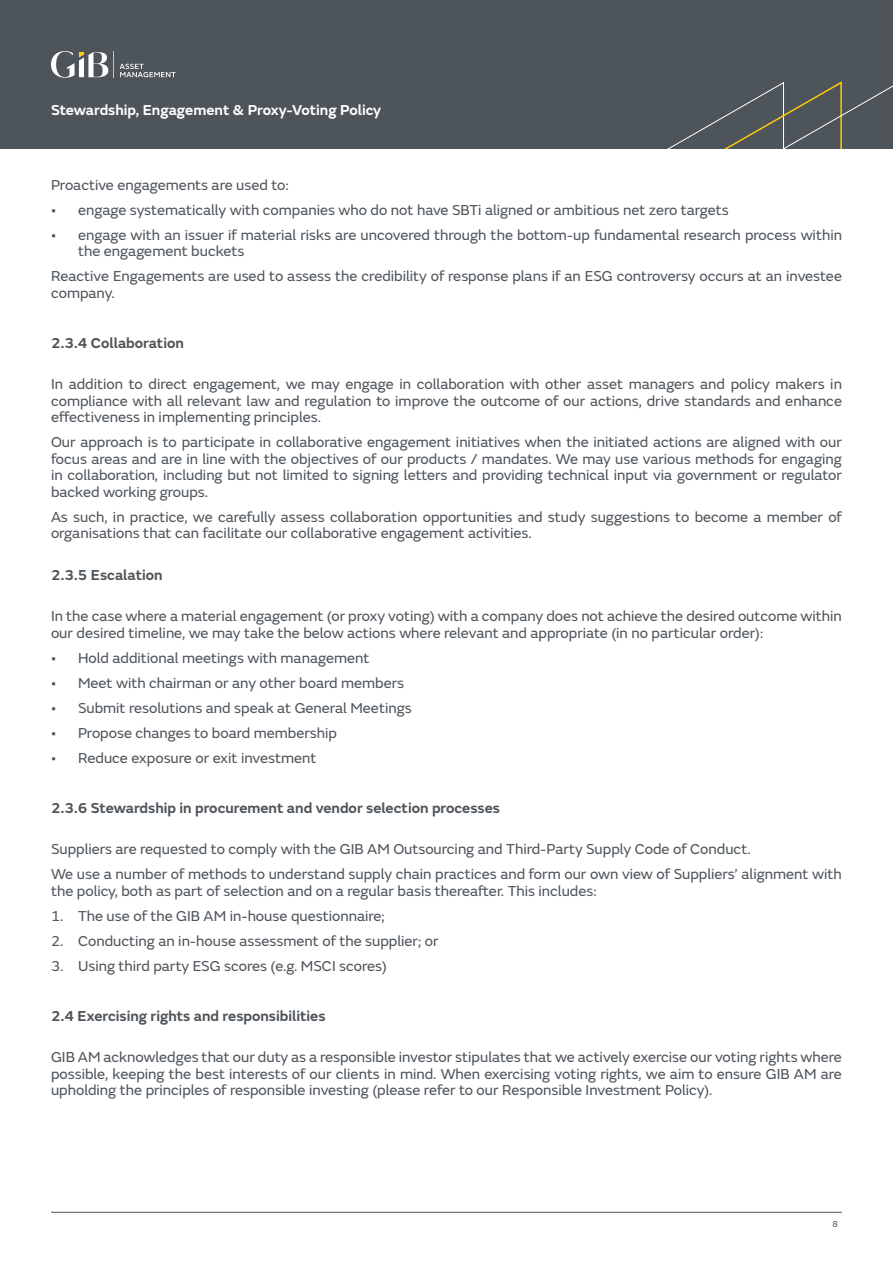
<style>
.page{position:relative;width:893px;height:1263px;background:#fff}
.page>*{position:absolute;margin:0;border:0;box-sizing:border-box;transform-origin:0 0}
.Body{font:15px/16.5px "FS Emeric";color:#4d545a}
.Subhead{font:600 15px "FS Emeric";color:#4d545a}
.t1{font:600 15px "FS Emeric";color:#fff}
.t2{font:9px "FS Emeric";color:#4d545a}
</style>
<div class="page">
<div style="left:0;top:0;width:893px;height:149px;background:#4d545a"></div>
<svg style="left:51px;top:51px;width:125px;height:27px"></svg>
<svg style="left:667px;top:81px;width:226px;height:68px"></svg>
<hr style="left:51px;top:1212px;width:791px;height:1px;background:#4d545a">
<p class="t1" style="left:51px;top:99px;width:332px">Stewardship, Engagement &amp; Proxy-Voting Policy</p>
<p class="Body" style="left:51px;top:175px;width:239px">Proactive engagements are used to:</p>
<p class="Body" style="left:51px;top:200px;width:679px">• engage systematically with companies who do not have SBTi aligned or ambitious net zero targets</p>
<p class="Body" style="left:78px;top:225px;width:765px;text-indent:-27px">• engage with an issuer if material risks are uncovered through the bottom-up fundamental research process within the engagement buckets</p>
<p class="Body" style="left:51px;top:267px;width:792px">Reactive Engagements are used to assess the credibility of response plans if an ESG controversy occurs at an investee company.</p>
<p class="Subhead" style="left:51px;top:331px;width:134px">2.3.4 Collaboration</p>
<p class="Body" style="left:51px;top:375px;width:792px;text-align:justify">In addition to direct engagement, we may engage in collaboration with other asset managers and policy makers in compliance with all relevant law and regulation to improve the outcome of our actions, drive standards and enhance effectiveness in implementing principles.</p>
<p class="Body" style="left:51px;top:433px;width:792px;text-align:justify">Our approach is to participate in collaborative engagement initiatives when the initiated actions are aligned with our focus areas and are in line with the objectives of our products / mandates. We may use various methods for engaging in collaboration, including but not limited to signing letters and providing technical input via government or regulator backed working groups.</p>
<p class="Body" style="left:51px;top:507px;width:792px">As such, in practice, we carefully assess collaboration opportunities and study suggestions to become a member of organisations that can facilitate our collaborative engagement activities.</p>
<p class="Subhead" style="left:51px;top:563px;width:113px">2.3.5 Escalation</p>
<p class="Body" style="left:51px;top:607px;width:792px">In the case where a material engagement (or proxy voting) with a company does not achieve the desired outcome within our desired timeline, we may take the below actions where relevant and appropriate (in no particular order):</p>
<p class="Body" style="left:51px;top:648px;width:320px">• Hold additional meetings with management</p>
<p class="Body" style="left:51px;top:673px;width:354px">• Meet with chairman or any other board members</p>
<p class="Body" style="left:51px;top:698px;width:362px">• Submit resolutions and speak at General Meetings</p>
<p class="Body" style="left:51px;top:724px;width:287px">• Propose changes to board membership</p>
<p class="Body" style="left:51px;top:749px;width:267px">• Reduce exposure or exit investment</p>
<p class="Subhead" style="left:51px;top:796px;width:451px">2.3.6 Stewardship in procurement and vendor selection processes</p>
<p class="Body" style="left:51px;top:840px;width:701px">Suppliers are requested to comply with the GIB AM Outsourcing and Third-Party Supply Code of Conduct.</p>
<p class="Body" style="left:51px;top:865px;width:792px">We use a number of methods to understand supply chain practices and form our own view of Suppliers’ alignment with the policy, both as part of selection and on a regular basis thereafter. This includes:</p>
<p class="Body" style="left:51px;top:907px;width:335px">1. The use of the GIB AM in-house questionnaire;</p>
<p class="Body" style="left:51px;top:932px;width:389px">2. Conducting an in-house assessment of the supplier; or</p>
<p class="Body" style="left:51px;top:957px;width:337px">3. Using third party ESG scores (e.g. MSCI scores)</p>
<p class="Subhead" style="left:51px;top:1004px;width:276px">2.4 Exercising rights and responsibilities</p>
<p class="Body" style="left:51px;top:1048px;width:792px;text-align:justify">GIB AM acknowledges that our duty as a responsible investor stipulates that we actively exercise our voting rights where possible, keeping the best interests of our clients in mind. When exercising voting rights, we aim to ensure GIB AM are upholding the principles of responsible investing (please refer to our Responsible Investment Policy).</p>
<p class="t2" style="left:832px;top:1217px;width:7px">8</p>
</div>
